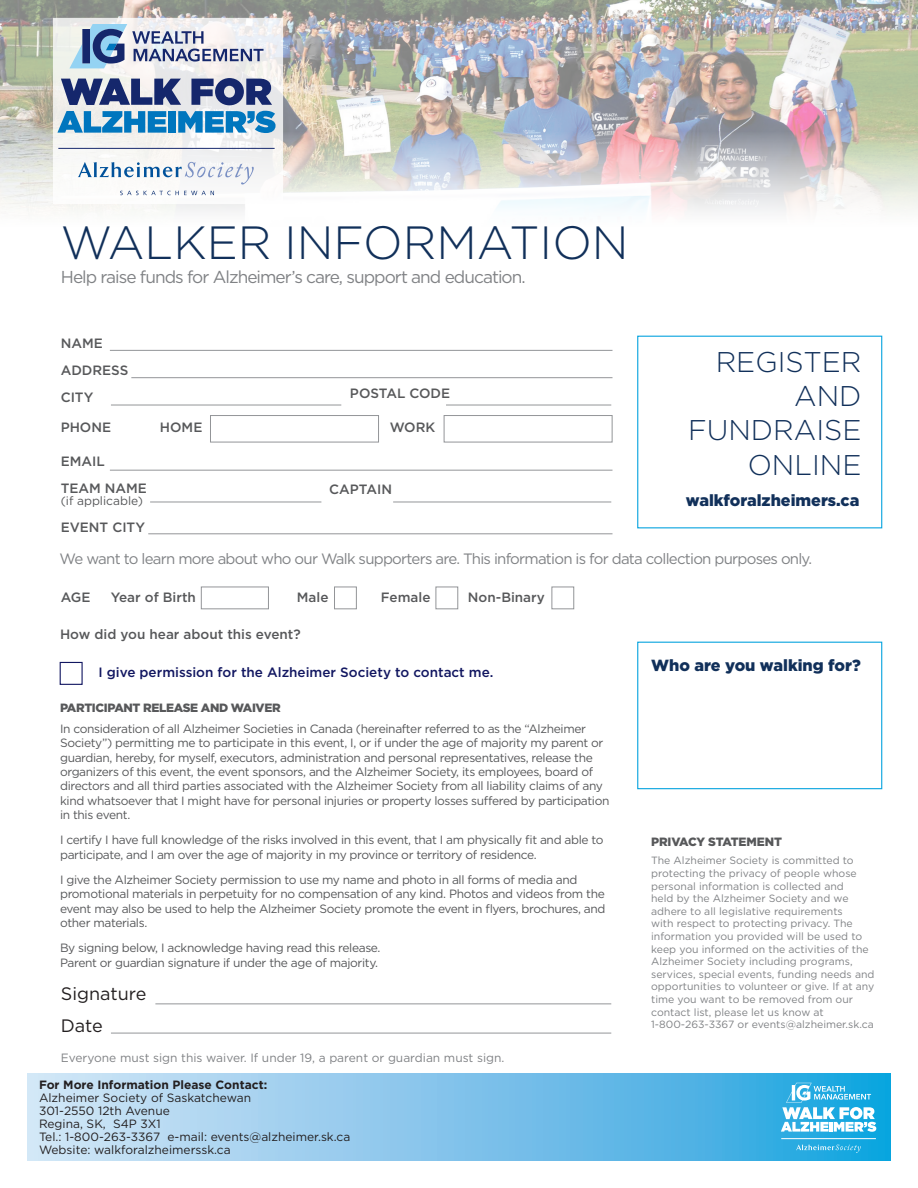
<style>
.page{position:relative;width:918px;height:1188px;background:#fff}
.page>*{position:absolute;margin:0;border:0;box-sizing:border-box;transform-origin:0 0}
.t1{font:300 46.5px "Gotham";color:#11305a}
.t2{font:300 28.5px/34.2px "Gotham";color:#11305a;text-align:right}
.t3{font:18px/32.1px "Gotham";color:#231f20}
.t4{font:17.25px "Gotham";letter-spacing:-.055em;color:#808285}
.t5{font:900 16.2px "Gotham";color:#11305a}
.t6{font:15px "Gotham";letter-spacing:-.05em;color:#808285}
.t7{font:500 13.5px/27px "Gotham";color:#57585a}
.t8{font:500 13.5px "Gotham";color:#121761}
.t9{font:12px/14.4px "Gotham";letter-spacing:-.03em;color:#57585a}
.t10{font:12px/12.9px "Gotham";color:#231f20}
.t11{font:12px "Gotham";color:#808285}
.t12{font:700 12px "Gotham";color:#231f20}
.t13{font:900 12px "Gotham";letter-spacing:-.03em;color:#57585a}
.t14{font:900 12px "Gotham";letter-spacing:-.01em;color:#57585a}
.t15{font:12px "Gotham";color:#57585a}
.t16{font:10.5px/12.6px "Gotham";color:#808285}
</style>
<div class="page">
<img style="left:0;top:0;width:918px;height:212px">
<svg style="left:27px;top:1074px;width:864px;height:87px;background:#82c5eb"></svg>
<div style="left:637px;top:642px;width:245px;height:147px;border:1px solid #08a4df"></div>
<hr style="left:111px;top:1033px;width:500px;height:1px;background:#939598">
<hr style="left:155px;top:1004px;width:456px;height:1px;background:#939598">
<hr style="left:110px;top:350px;width:503px;height:1px;background:#939598">
<hr style="left:131px;top:377px;width:482px;height:1px;background:#939598">
<hr style="left:111px;top:405px;width:230px;height:1px;background:#939598">
<hr style="left:446px;top:405px;width:165px;height:1px;background:#939598">
<hr style="left:110px;top:470px;width:503px;height:1px;background:#939598">
<hr style="left:150px;top:502px;width:171px;height:1px;background:#939598">
<hr style="left:393px;top:502px;width:218px;height:1px;background:#939598">
<hr style="left:148px;top:533px;width:465px;height:1px;background:#939598">
<div style="left:637px;top:336px;width:245px;height:192px;border:1px solid #08a4df"></div>
<div style="left:334px;top:587px;width:23px;height:22px;border:1px solid #939598"></div>
<div style="left:201px;top:587px;width:68px;height:22px;border:1px solid #939598"></div>
<div style="left:436px;top:587px;width:22px;height:22px;border:1px solid #939598"></div>
<div style="left:552px;top:587px;width:22px;height:22px;border:1px solid #939598"></div>
<div style="left:210px;top:415px;width:169px;height:27px;border:1px solid #939598"></div>
<div style="left:444px;top:415px;width:169px;height:27px;border:1px solid #939598"></div>
<hr style="left:781px;top:1138px;width:95px;height:1px;background:#fff">
<svg style="left:796px;top:1145px;width:65px;height:8px"></svg>
<svg style="left:781px;top:1083px;width:95px;height:49px"></svg>
<div style="left:60px;top:662px;width:23px;height:23px;background:#fff;border:1px solid #121761"></div>
<div style="left:53px;top:18px;width:230px;height:186px;background:linear-gradient(to right,#f6f6f3,#f2f1f2);border:2px solid #fff"></div>
<hr style="left:58px;top:148px;width:217px;height:1px;background:#15276c">
<svg style="left:61px;top:78px;width:120px;height:27px;background:#67729c"></svg>
<svg style="left:191px;top:78px;width:81px;height:27px;background:#5a6695"></svg>
<svg style="left:57px;top:111px;width:109px;height:22px;background:#539fcd"></svg>
<div style="left:168px;top:111px;width:8px;height:22px;background:#0076be"></div>
<svg style="left:178px;top:111px;width:98px;height:22px;background:#4599cc"></svg>
<svg style="left:69px;top:24px;width:195px;height:44px"></svg>
<div style="left:82px;top:29px;width:8px;height:34px;background:#15276c"></div>
<svg style="left:78px;top:162px;width:176px;height:23px"></svg>
<svg style="left:120px;top:191px;width:94px;height:4px"></svg>
<h1 class="t1" style="left:61px;top:213px;width:570px">WALKER INFORMATION</h1>
<h3 class="t4" style="left:61px;top:266px;width:466px">Help raise funds for Alzheimer’s care, support and education.</h3>
<p class="t7" style="left:61px;top:329px;width:69px">NAME<br>ADDRESS<br>CITY</p>
<p class="t7" style="left:61px;top:413px;width:52px">PHONE</p>
<p class="t7" style="left:61px;top:448px;width:88px">EMAIL<br>TEAM NAME</p>
<p class="t15" style="left:61px;top:493px;width:84px">(if applicable)</p>
<p class="t7" style="left:61px;top:514px;width:86px">EVENT CITY</p>
<p class="t7" style="left:160px;top:413px;width:44px">HOME</p>
<p class="t7" style="left:350px;top:379px;width:102px">POSTAL CODE</p>
<p class="t7" style="left:390px;top:413px;width:47px">WORK</p>
<p class="t7" style="left:329px;top:475px;width:64px">CAPTAIN</p>
<h2 class="t2" style="left:688px;top:344px;width:175px">REGISTER<br>AND<br>FUNDRAISE<br>ONLINE</h2>
<h3 class="t5" style="left:686px;top:489px;width:175px">walkforalzheimers.ca</h3>
<p class="t6" style="left:60px;top:549px;width:754px">We want to learn more about who our Walk supporters are. This information is for data collection purposes only.</p>
<p class="t7" style="left:61px;top:583px;width:31px">AGE</p>
<p class="t7" style="left:111px;top:583px;width:86px">Year of Birth</p>
<p class="t7" style="left:297px;top:583px;width:33px">Male</p>
<p class="t7" style="left:381px;top:583px;width:51px">Female</p>
<p class="t7" style="left:468px;top:583px;width:78px">Non-Binary</p>
<p class="t7" style="left:60px;top:620px;width:242px">How did you hear about this event?</p>
<p class="t8" style="left:99px;top:663px;width:396px">I give permission for the Alzheimer Society to contact me.</p>
<p class="t13" style="left:60px;top:700px;width:222px">PARTICIPANT RELEASE AND WAIVER</p>
<p class="t9" style="left:60px;top:721px;width:551px">In consideration of all Alzheimer Societies in Canada (hereinafter referred to as the “Alzheimer Society”) permitting me to participate in this event, I, or if under the age of majority my parent or guardian, hereby, for myself, executors, administration and personal representatives, release the organizers of this event, the event sponsors, and the Alzheimer Society, its employees, board of directors and all third parties associated with the Alzheimer Society from all liability claims of any kind whatsoever that I might have for personal injuries or property losses suffered by participation in this event.</p>
<p class="t9" style="left:60px;top:833px;width:545px">I certify I have full knowledge of the risks involved in this event, that I am physically fit and able to participate, and I am over the age of majority in my province or territory of residence.</p>
<p class="t9" style="left:60px;top:872px;width:547px">I give the Alzheimer Society permission to use my name and photo in all forms of media and promotional materials in perpetuity for no compensation of any kind. Photos and videos from the event may also be used to help the Alzheimer Society promote the event in flyers, brochures, and other materials.</p>
<p class="t9" style="left:60px;top:941px;width:322px">By signing below, I acknowledge having read this release.<br>Parent or guardian signature if under the age of majority.</p>
<h3 class="t3" style="left:61px;top:977px;width:87px">Signature<br>Date</h3>
<p class="t11" style="left:61px;top:1050px;width:445px">Everyone must sign this waiver. If under 19, a parent or guardian must sign.</p>
<p class="t12" style="left:39px;top:1077px;width:230px">For More Information Please Contact:</p>
<p class="t10" style="left:39px;top:1091px;width:313px">Alzheimer Society of Saskatchewan<br>301-2550 12th Avenue<br>Regina, SK, S4P 3X1<br>Tel.: 1-800-263-3367 e-mail: events@alzheimer.sk.ca Website: walkforalzheimerssk.ca</p>
<h3 class="t5" style="left:651px;top:654px;width:211px">Who are you walking for?</h3>
<p class="t14" style="left:651px;top:833px;width:132px">PRIVACY STATEMENT</p>
<p class="t16" style="left:651px;top:854px;width:225px">The Alzheimer Society is committed to protecting the privacy of people whose personal information is collected and<br>held by the Alzheimer Society and we adhere to all legislative requirements<br>with respect to protecting privacy. The information you provided will be used to keep you informed on the activities of the Alzheimer Society including programs, services, special events, funding needs and opportunities to volunteer or give. If at any time you want to be removed from our contact list, please let us know at 1-800-263-3367 or events@alzheimer.sk.ca</p>
</div>
